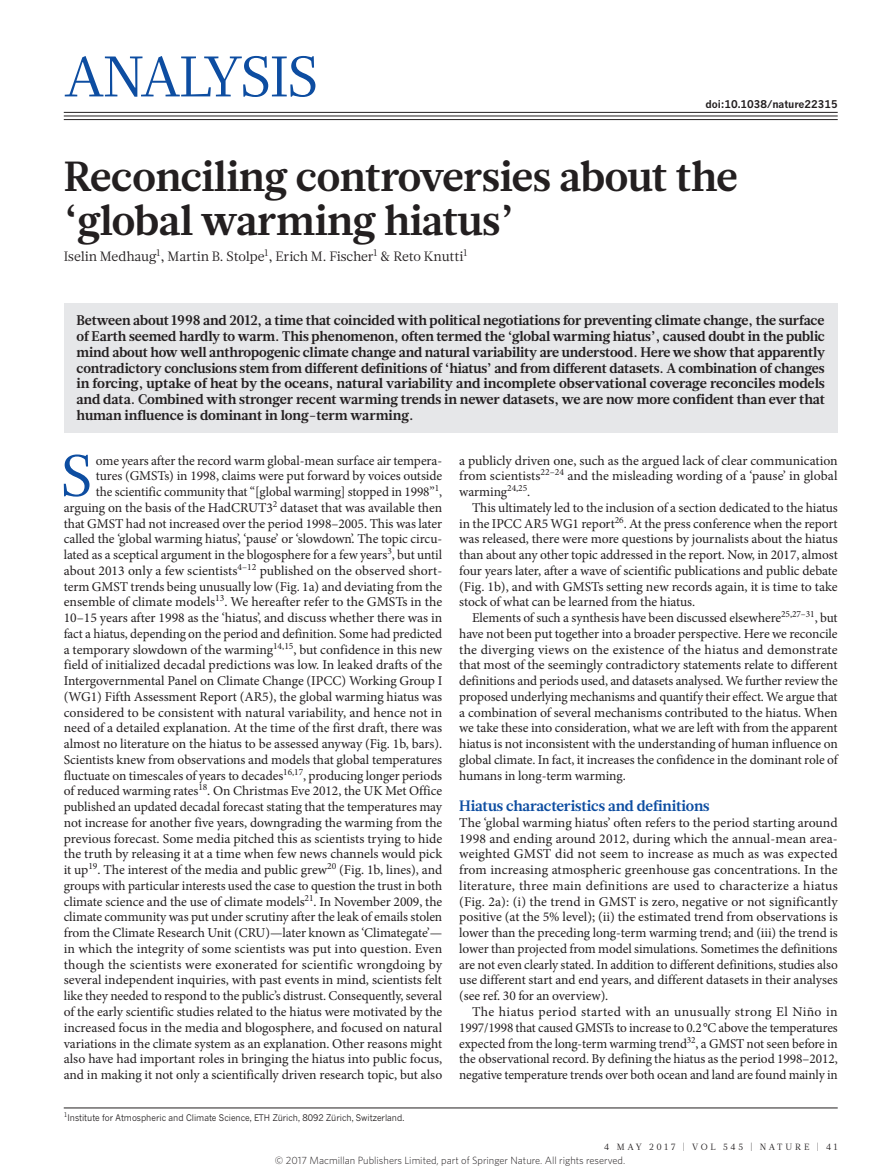
<style>
.page{position:relative;width:893px;height:1174px;background:#fff}
.page>*{position:absolute;margin:0;border:0;box-sizing:border-box;transform-origin:0 0}
.t1{font:58.5px "Glosa Math";color:#0d4da1}
.t2{font:57px "Glosa Math";letter-spacing:-.025em;color:#0d4da1}
.t3{font:700 42px/43.5px "Glosa Math";letter-spacing:-.005em;color:#231f20}
.t4{font:700 15px "Glosa Math";letter-spacing:-.005em;color:#0d4da1}
.t5{font:700 13.95px/15.8px "Glosa Math";letter-spacing:-.005em;color:#231f20;text-align:justify}
.t6{font:13.5px/15.8px "Minion Pro";letter-spacing:-.005em;color:#231f20;text-align:justify}
.t7{font:13.5px "Glosa Math";letter-spacing:-.005em;color:#231f20}
.t8{font:300 10.5px "Whitney";color:#231f20}
.t9{font:700 10.5px "News Gothic MT Std";letter-spacing:-.005em;color:#231f20}
.t10{font:9px "News Gothic MT Std";color:#231f20;scale:.95 1}
.t11{font:9px "Glosa Math";letter-spacing:.3em;color:#231f20}
</style>
<div class="page">
<hr style="left:64px;top:112px;width:774px;height:1px;background:#231f20">
<hr style="left:64px;top:116px;width:774px;height:1px;background:#231f20">
<hr style="left:64px;top:119px;width:774px;height:1px;background:#231f20">
<div style="left:64px;top:303px;width:774px;height:129px;background:#e6e7e9"></div>
<hr style="left:64px;top:1107px;width:774px;height:1px;background:#231f20">
<h2 class="t2" style="left:64px;top:39px;width:256px">analysis</h2>
<p class="t9" style="left:705px;top:98px;width:134px">doi:10.1038/nature22315</p>
<h3 class="t3" style="left:64px;top:155px;width:676px">Reconciling controversies about the ‘global warming hiatus’</h3>
<p class="t7" style="left:64px;top:248px;width:405px">Iselin Medhaug<sup>1</sup>, Martin B. Stolpe<sup>1</sup>, Erich M . Fischer<sup>1</sup> &amp; Reto Knutti<sup>1</sup></p>
<p class="t5" style="left:77px;top:313px;width:750px">Between about 1998 and 2012, a time that coincided with political negotiations for preventing climate change, the surface of Earth seemed hardly to warm. This phenomenon, often termed the ‘global warming hiatus’, caused doubt in the public mind about how well anthropogenic climate change and natural variability are understood. Here we show that apparently contradictory conclusions stem from different definitions of ‘hiatus’ and from different datasets. A combination of changes in forcing, uptake of heat by the oceans, natural variability and incomplete observational coverage reconciles models and data. Combined with stronger recent warming trends in newer datasets, we are now more confident than ever that human influence is dominant in long-term warming.</p>
<h1 class="t1" style="left:61px;top:437px;width:27px">S</h1>
<p class="t6" style="left:64px;top:452px;width:380px;text-align:right">ome years after the record warm global-mean surface air tempera-<br>tures (GMSTs) in 1998, claims were put forward by voices outside<br>the scientific community that “[global warming] stopped in 1998”<sup>1</sup>, arguing on the basis of the HadCRUT3<sup>2</sup> dataset that was available then that GMST had not increased over the period 1998–2005. This was later called the ‘global warming hiatus’, ‘pause’ or ‘slowdown’. The topic circu&shy;lated as a sceptical argument in the blogosphere for a few years<sup>3</sup>, but until about 2013 only a few scientists<sup>4–12</sup> published on the observed short&shy;term GMST trends being unusually low (Fig. 1a) and deviating from the ensemble of climate models<sup>13</sup>. We hereafter refer to the GMSTs in the 10–15 years after 1998 as the ‘hiatus’, and discuss whether there was in fact a hiatus, depending on the period and definition. Some had predicted a temporary slowdown of the warming<sup>14,15</sup>, but confidence in this new field of initialized decadal predictions was low. In leaked drafts of the Intergovernmental Panel on Climate Change (IPCC) Working Group I (WG1) Fifth Assessment Report (AR5), the global warming hiatus was considered to be consistent with natural variability, and hence not in need of a detailed explanation. At the time of the first draft, there was almost no literature on the hiatus to be assessed anyway (Fig. 1b, bars).<br>Scientists knew from observations and models that global temperatures fluctuate on timescales of years to decades<sup>16,17</sup>, producing longer periods of reduced warming rates<sup>18</sup>. On Christmas Eve 2012, the UK Met Office published an updated decadal forecast stating that the temperatures may not increase for another five years, downgrading the warming from the previous forecast. Some media pitched this as scientists trying to hide the truth by releasing it at a time when few news channels would pick it up<sup>19</sup>. The interest of the media and public grew<sup>20</sup> (Fig. 1b, lines), and groups with particular interests used the case to question the trust in both climate science and the use of climate models<sup>21</sup>. In November 2009, the climate community was put under scrutiny after the leak of emails stolen from the Climate Research Unit (CRU)—later known as ‘Climategate’— in which the integrity of some scientists was put into question. Even though the scientists were exonerated for scientific wrongdoing by several independent inquiries, with past events in mind, scientists felt like they needed to respond to the public’s distrust. Consequently, several of the early scientific studies related to the hiatus were motivated by the increased focus in the media and blogosphere, and focused on natural variations in the climate system as an explanation. Other reasons might also have had important roles in bringing the hiatus into public focus, and in making it not only a scientifically driven research topic, but also</p>
<p class="t6" style="left:459px;top:452px;width:380px">a publicly driven one, such as the argued lack of clear communication from scientists<sup>22–24</sup> and the misleading wording of a ‘pause’ in global warming<sup>24,25</sup>.</p>
<p class="t6" style="left:459px;top:499px;width:380px;text-indent:13px">This ultimately led to the inclusion of a section dedicated to the hiatus in the IPCC AR5 WG1 report<sup>26</sup>. At the press conference when the report was released, there were more questions by journalists about the hiatus than about any other topic addressed in the report. Now, in 2017, almost four years later, after a wave of scientific publications and public debate (Fig. 1b), and with GMSTs setting new records again, it is time to take stock of what can be learned from the hiatus.</p>
<p class="t6" style="left:459px;top:610px;width:380px;text-indent:13px">Elements of such a synthesis have been discussed elsewhere<sup>25,27–31</sup>, but have not been put together into a broader perspective. Here we reconcile the diverging views on the existence of the hiatus and demonstrate that most of the seemingly contradictory statements relate to different definitions and periods used, and datasets analysed. We further review the proposed underlying mechanisms and quantify their effect. We argue that a combination of several mechanisms contributed to the hiatus. When we take these into consideration, what we are left with from the apparent hiatus is not inconsistent with the understanding of human influence on global climate. In fact, it increases the confidence in the dominant role of humans in long-term warming.</p>
<p class="t4" style="left:459px;top:796px;width:252px">Hiatus characteristics and definitions</p>
<p class="t6" style="left:459px;top:814px;width:380px">The ‘global warming hiatus’ often refers to the period starting around 1998 and ending around 2012, during which the annual-mean area&shy;weighted GMST did not seem to increase as much as was expected from increasing atmospheric greenhouse gas concentrations. In the literature, three main definitions are used to characterize a hiatus (Fig. 2a): (i) the trend in GMST is zero, negative or not significantly positive (at the 5% level); (ii) the estimated trend from observations is lower than the preceding long-term warming trend; and (iii) the trend is lower than projected from model simulations. Sometimes the definitions are not even clearly stated. In addition to different definitions, studies also use different start and end years, and different datasets in their analyses (see ref. 30 for an overview).</p>
<p class="t6" style="left:459px;top:1003px;width:380px;text-indent:13px">The hiatus period started with an unusually strong El Niño in 1997/1998 that caused GMSTs to increase to 0.2°C above the temperatures expected from the long-term warming trend<sup>32</sup>, a GMST not seen before in the observational record. By defining the hiatus as the period 1998–2012, negative temperature trends over both ocean and land are found mainly in</p>
<p class="t10" style="left:64px;top:1112px;width:360px"><sup>1</sup>Institute for Atmospheric and Climate Science, ETH Zürich, 8092 Zürich, Switzerland.</p>
<p class="t8" style="left:275px;top:1153px;width:352px">© 2017 Macmillan Publishers Limited, part of Springer Nature. All rights reserved.</p>
<p class="t11" style="left:604px;top:1141px;width:235px">4 may 2017 | VOL 545 | NATURE | 41</p>
</div>
